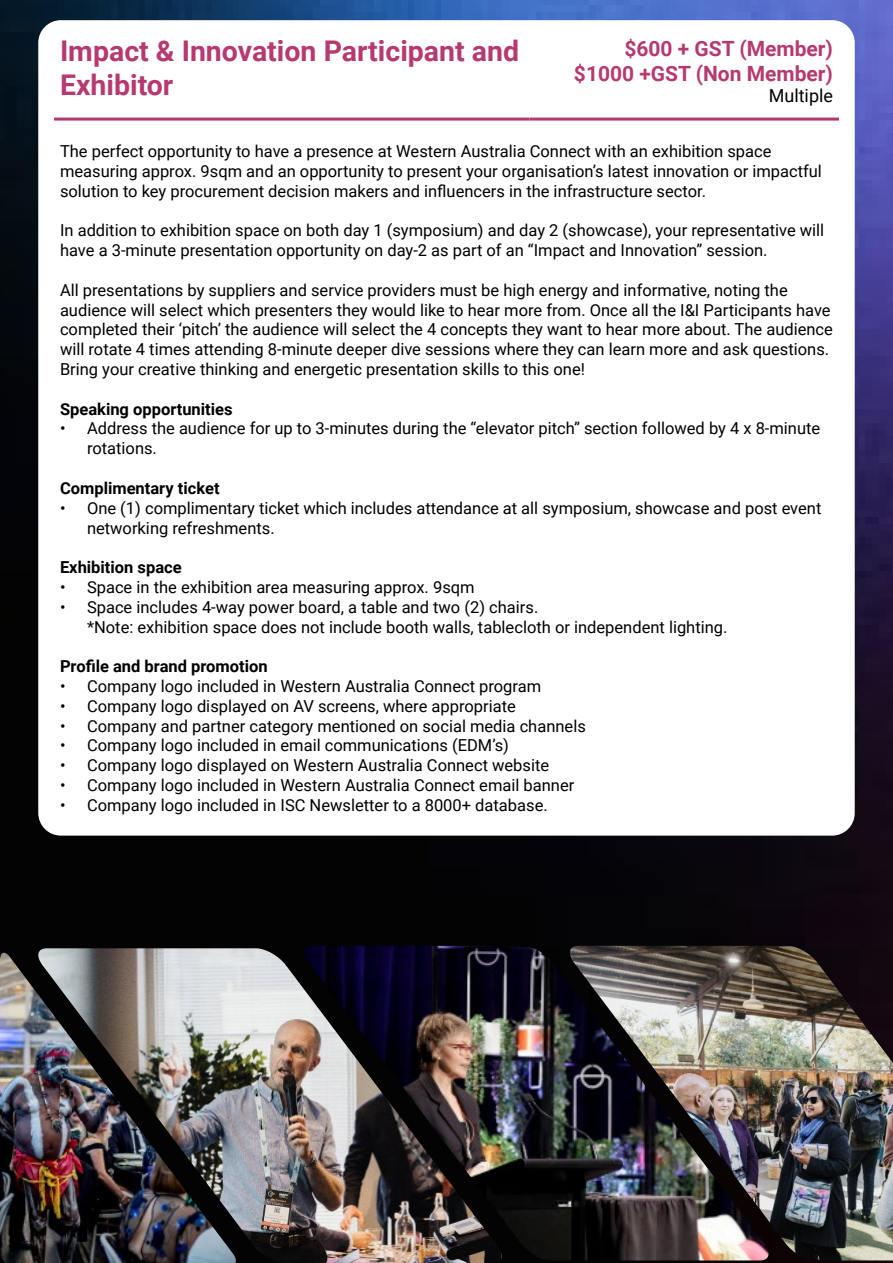
<style>
.page{position:relative;width:893px;height:1263px;background:#fff}
.page>*{position:absolute;margin:0;border:0;box-sizing:border-box;transform-origin:0 0}
.t1{font:700 28.5px/34.2px "Roboto";color:#b63971}
.t2{font:700 21px/25.2px "Roboto";color:#b63971;text-align:right}
.t3{font:18px "Roboto";color:#000}
.t4{font:16.5px/19.8px "Roboto";color:#000}
.t5{font:700 16.5px "Roboto";color:#000}
</style>
<div class="page">
<img style="left:0;top:0;width:893px;height:1263px">
<div style="left:38px;top:20px;width:817px;height:816px;background:#fff;border-radius:23px"></div>
<hr style="left:54px;top:118px;width:475px;height:3px;background:#b63971">
<hr style="left:529px;top:118px;width:310px;height:3px;background:#b63971">
<img style="left:771px;top:946px;width:122px;height:314px">
<img style="left:302px;top:946px;width:469px;height:314px">
<img style="left:35px;top:948px;width:467px;height:315px">
<img style="left:0;top:953px;width:236px;height:310px">
<h1 class="t1" style="left:60px;top:36px;width:461px">Impact &amp; Innovation Participant and<br>Exhibitor</h1>
<p class="t2" style="left:574px;top:37px;width:261px">$600 + GST (Member) $1000 +GST (Non Member)</p>
<p class="t3" style="left:769px;top:83px;width:66px">Multiple</p>
<p class="t4" style="left:60px;top:141px;width:763px">The perfect opportunity to have a presence at Western Australia Connect with an exhibition space measuring approx. 9sqm and an opportunity to present your organisation’s latest innovation or impactful solution to key procurement decision makers and influencers in the infrastructure sector.</p>
<p class="t4" style="left:60px;top:220px;width:766px">In addition to exhibition space on both day 1 (symposium) and day 2 (showcase), your representative will have a 3-minute presentation opportunity on day-2 as part of an “Impact and Innovation” session.</p>
<p class="t4" style="left:60px;top:279px;width:774px">All presentations by suppliers and service providers must be high energy and informative, noting the audience will select which presenters they would like to hear more from. Once all the I&amp;I Participants have completed their ‘pitch’ the audience will select the 4 concepts they want to hear more about. The audience will rotate 4 times attending 8-minute deeper dive sessions where they can learn more and ask questions.<br>Bring your creative thinking and energetic presentation skills to this one!</p>
<p class="t5" style="left:60px;top:401px;width:174px">Speaking opportunities</p>
<p class="t4" style="left:87px;top:420px;width:735px;text-indent:-27px">• Address the audience for up to 3-minutes during the “elevator pitch” section followed by 4 x 8-minute rotations.</p>
<p class="t5" style="left:60px;top:480px;width:161px">Complimentary ticket</p>
<p class="t4" style="left:87px;top:499px;width:736px;text-indent:-27px">• One (1) complimentary ticket which includes attendance at all symposium, showcase and post event networking refreshments.</p>
<p class="t5" style="left:60px;top:559px;width:123px">Exhibition space</p>
<p class="t4" style="left:60px;top:578px;width:416px">• Space in the exhibition area measuring approx. 9sqm</p>
<p class="t4" style="left:87px;top:598px;width:642px;text-indent:-27px">• Space includes 4-way power board, a table and two (2) chairs.<br>*Note: exhibition space does not include booth walls, tablecloth or independent lighting.</p>
<p class="t5" style="left:60px;top:655px;width:209px">Profile and brand promotion</p>
<p class="t4" style="left:60px;top:677px;width:483px">• Company logo included in Western Australia Connect program</p>
<p class="t4" style="left:60px;top:697px;width:457px">• Company logo displayed on AV screens, where appropriate</p>
<p class="t4" style="left:60px;top:717px;width:527px">• Company and partner category mentioned on social media channels</p>
<p class="t4" style="left:60px;top:737px;width:450px">• Company logo included in email communications (EDM’s)</p>
<p class="t4" style="left:60px;top:757px;width:491px">• Company logo displayed on Western Australia Connect website</p>
<p class="t4" style="left:60px;top:776px;width:516px">• Company logo included in Western Australia Connect email banner</p>
<p class="t4" style="left:60px;top:796px;width:489px">• Company logo included in ISC Newsletter to a 8000+ database.</p>
</div>
